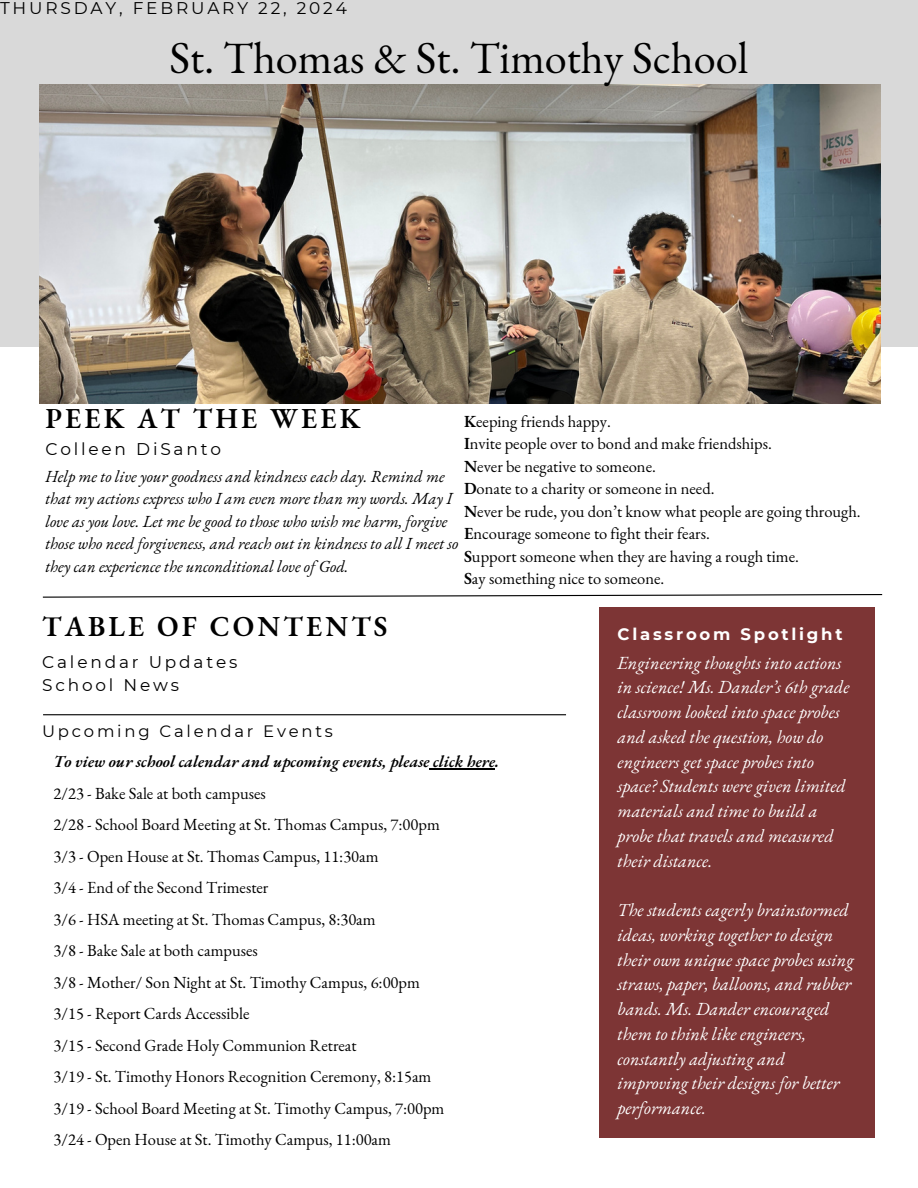
<style>
.page{position:relative;width:918px;height:1188px;background:#fff}
.page>*{position:absolute;margin:0;border:0;box-sizing:border-box;transform-origin:0 0}
.t1{font:44.4px "EB Garamond";color:#000}
.t2{font:600 28.2px "EB Garamond";letter-spacing:.115em;color:#000}
.t3{font:italic 18px/24.8px "EB Garamond";color:#fff}
.t4{font:16.95px "Montserrat";letter-spacing:.165em;color:#000}
.t5{font:16.5px "EB Garamond";color:#000}
.t6{font:italic 16.5px/22.5px "EB Garamond";color:#000}
.t7{font:italic 600 16.5px "EB Garamond";color:#000}
.t8{font:16.5px "Montserrat";letter-spacing:.165em;color:#000}
.t9{font:700 16.5px "Montserrat";letter-spacing:.165em;color:#fff}
.s1{font-weight:600}
</style>
<div class="page">
<div style="left:0;top:0;width:918px;height:346px;background:#d9d9d9"></div>
<svg style="left:42px;top:594px;width:841px;height:4px"></svg>
<hr style="left:43px;top:714px;width:523px;height:1px;background:#000">
<hr style="left:429px;top:768px;width:66px;height:1px;background:#000">
<div style="left:600px;top:608px;width:275px;height:530px;background:#7d3535"></div>
<img style="left:39px;top:84px;width:841px;height:320px">
<p class="t4" style="left:0;top:-2px;width:348px">THURSDAY, FEBRUARY 22, 2024</p>
<p class="t1" style="left:169px;top:28px;width:581px">St. Thomas &amp; St. Timothy School</p>
<p class="t2" style="left:45px;top:400px;width:317px">PEEK AT THE WEEK</p>
<p class="t5" style="left:464px;top:410px;width:148px"><span class="s1">K</span>eeping friends happy.</p>
<p class="t5" style="left:464px;top:433px;width:309px"><span class="s1">I</span>nvite people over to bond and make friendships.</p>
<p class="t5" style="left:464px;top:455px;width:193px"><span class="s1">N</span>ever be negative to someone.</p>
<p class="t5" style="left:464px;top:478px;width:252px"><span class="s1">D</span>onate to a charity or someone in need.</p>
<p class="t5" style="left:464px;top:500px;width:398px"><span class="s1">N</span>ever be rude, you don’t know what people are going through.</p>
<h6 class="t5" style="left:464px;top:523px;width:247px"><span class="s1">E</span>ncourage someone to fight their fears.</h6>
<h4 class="t5" style="left:464px;top:545px;width:336px"><span class="s1">S</span>upport someone when they are having a rough time.</h4>
<h4 class="t5" style="left:464px;top:568px;width:202px"><span class="s1">S</span>ay something nice to someone.</h4>
<p class="t4" style="left:45px;top:439px;width:177px">Colleen DiSanto</p>
<p class="t6" style="left:45px;top:465px;width:414px">Help me to live your goodness and kindness each day. Remind me that my actions express who I am even more than my words. May I love as you love. Let me be good to those who wish me harm, forgive those who need forgiveness, and reach out in kindness to all I meet so they can experience the unconditional love of God.</p>
<h5 class="t2" style="left:42px;top:607px;width:347px">TABLE OF CONTENTS</h5>
<h2 class="t4" style="left:42px;top:652px;width:197px">Calendar Updates</h2>
<p class="t4" style="left:42px;top:675px;width:139px">School News</p>
<h1 class="t8" style="left:42px;top:721px;width:292px">Upcoming Calendar Events</h1>
<h3 class="t7" style="left:54px;top:751px;width:447px">To view our school calendar and upcoming events, please click here.</h3>
<p class="t5" style="left:54px;top:782px;width:214px">2/23 - Bake Sale at both campuses</p>
<h2 class="t5" style="left:54px;top:814px;width:388px">2/28 - School Board Meeting at St. Thomas Campus, 7:00pm</h2>
<p class="t5" style="left:54px;top:845px;width:327px">3/3 - Open House at St. Thomas Campus, 11:30am</p>
<p class="t5" style="left:54px;top:877px;width:216px">3/4 - End of the Second Trimester</p>
<p class="t5" style="left:54px;top:908px;width:324px">3/6 - HSA meeting at St. Thomas Campus, 8:30am</p>
<p class="t5" style="left:54px;top:940px;width:206px">3/8 - Bake Sale at both campuses</p>
<p class="t5" style="left:54px;top:971px;width:368px">3/8 - Mother/ Son Night at St. Timothy Campus, 6:00pm</p>
<p class="t5" style="left:54px;top:1003px;width:197px">3/15 - Report Cards Accessible</p>
<p class="t5" style="left:54px;top:1034px;width:305px">3/15 - Second Grade Holy Communion Retreat</p>
<p class="t5" style="left:54px;top:1066px;width:379px">3/19 - St. Timothy Honors Recognition Ceremony, 8:15am</p>
<p class="t5" style="left:54px;top:1097px;width:392px">3/19 - School Board Meeting at St. Timothy Campus, 7:00pm</p>
<p class="t5" style="left:54px;top:1129px;width:339px">3/24 - Open House at St. Timothy Campus, 11:00am</p>
<p class="t9" style="left:618px;top:624px;width:226px">Classroom Spotlight</p>
<p class="t3" style="left:618px;top:650px;width:234px">Engineering thoughts into actions in science! Ms. Dander’s 6th grade classroom looked into space probes and asked the question, how do engineers get space probes into space? Students were given limited materials and time to build a probe that travels and measured their distance.</p>
<p class="t3" style="left:618px;top:897px;width:238px">The students eagerly brainstormed ideas, working together to design their own unique space probes using straws, paper, balloons, and rubber bands. Ms. Dander encouraged them to think like engineers, constantly adjusting and improving their designs for better performance.</p>
</div>
